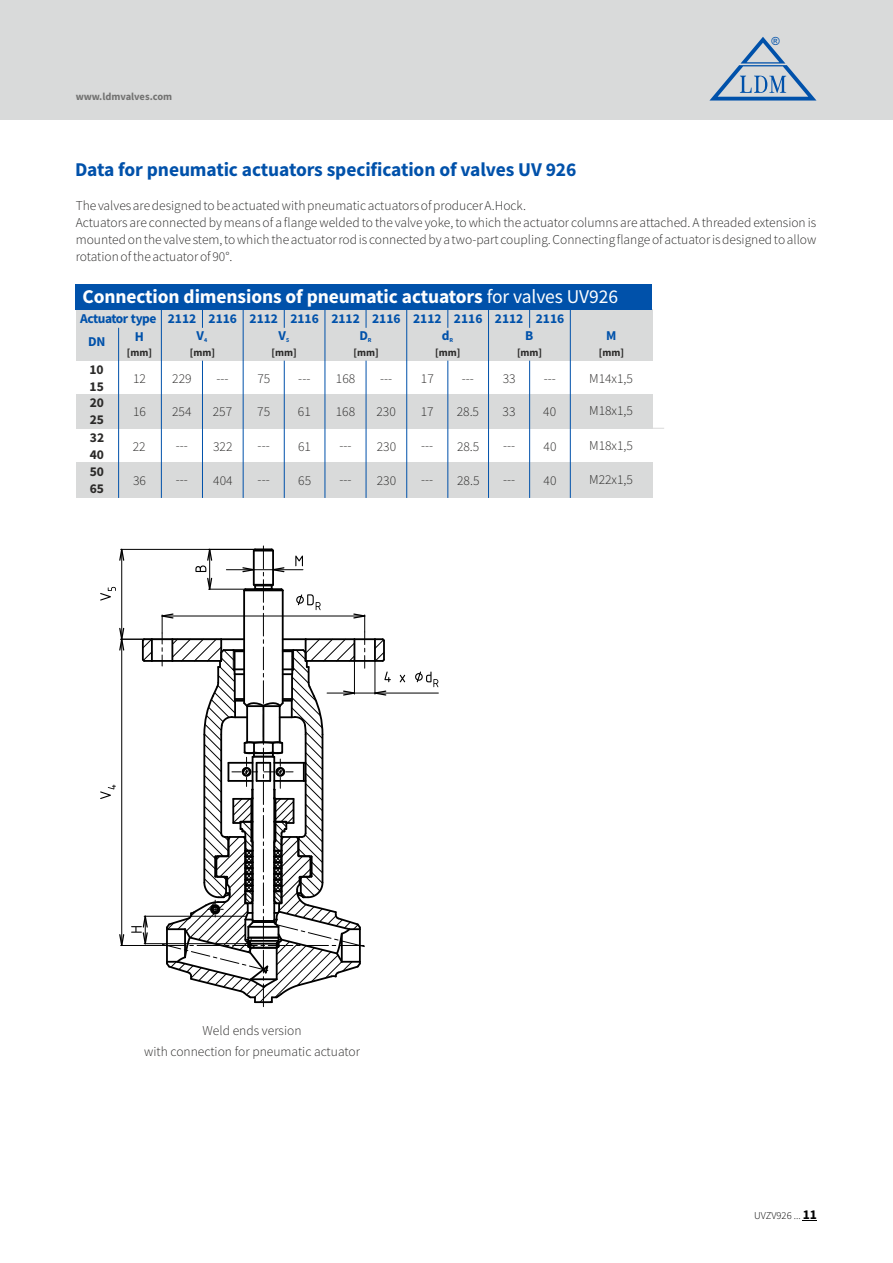
<style>
.page{position:relative;width:893px;height:1263px;background:#fff}
.page>*{position:absolute;margin:0;border:0;box-sizing:border-box;transform-origin:0 0}
.t1{font:700 19.5px "Source Sans Pro";letter-spacing:-.005em;color:#fefefe}
.t2{font:700 19.5px "Source Sans Pro";letter-spacing:-.005em;color:#0051aa}
.t3{font:300 13.5px/17px "Source Sans Pro";color:#2b2a29}
.t4{font:700 13.5px "Source Sans Pro";color:#0051aa}
.t5{font:700 13.5px/17px "Source Sans Pro";color:#2b2a29}
.t6{font:700 13.5px "Source Sans Pro";letter-spacing:-.035em;color:#0051aa}
.t7{font:11.25px "Arial";color:#0051aa}
.t8{font:700 10.5px "Source Sans Pro";color:#2b2a29}
.t9{font:700 10.5px "Source Sans Pro";color:#727271}
.t10{font:300 10.5px "Source Sans Pro";color:#000}
.t11{font:700 6px "Source Sans Pro";color:#0051aa}
.s1{font-weight:400}
.s2{font-weight:700;font-size:13.5px}
</style>
<div class="page">
<svg style="left:803px;top:1220px;width:14px;height:1px"></svg>
<div style="left:0;top:0;width:893px;height:119px;background:#d9dada"></div>
<svg style="left:709px;top:37px;width:107px;height:64px"></svg>
<div style="left:76px;top:463px;width:576px;height:35px;background:#d9dada"></div>
<div style="left:76px;top:394px;width:576px;height:34px;background:#d9dada"></div>
<div style="left:76px;top:310px;width:576px;height:51px;background:#d9dada"></div>
<hr style="left:198px;top:428px;width:221px;height:1px;background:#d9dada">
<hr style="left:161px;top:310px;width:1px;height:188px;background:#0051aa">
<hr style="left:118px;top:328px;width:1px;height:170px;background:#0051aa">
<hr style="left:243px;top:310px;width:1px;height:188px;background:#0051aa">
<div style="left:76px;top:284px;width:576px;height:26px;background:#0051aa"></div>
<hr style="left:202px;top:361px;width:1px;height:137px;background:#0051aa">
<svg style="left:202px;top:310px;width:1px;height:18px"></svg>
<hr style="left:325px;top:310px;width:1px;height:188px;background:#0051aa">
<hr style="left:284px;top:361px;width:1px;height:137px;background:#0051aa">
<svg style="left:284px;top:310px;width:1px;height:18px"></svg>
<hr style="left:406px;top:310px;width:1px;height:188px;background:#0051aa">
<hr style="left:366px;top:361px;width:1px;height:137px;background:#0051aa">
<svg style="left:366px;top:310px;width:1px;height:18px"></svg>
<hr style="left:443px;top:428px;width:221px;height:1px;background:#d9dada">
<hr style="left:488px;top:310px;width:1px;height:188px;background:#0051aa">
<hr style="left:448px;top:361px;width:1px;height:137px;background:#0051aa">
<svg style="left:448px;top:310px;width:1px;height:18px"></svg>
<hr style="left:570px;top:310px;width:1px;height:188px;background:#0051aa">
<hr style="left:529px;top:361px;width:1px;height:137px;background:#0051aa">
<svg style="left:529px;top:310px;width:1px;height:18px"></svg>
<hr style="left:121px;top:945px;width:40px;height:1px;background:#000">
<hr style="left:121px;top:639px;width:1px;height:306px;background:#000">
<svg style="left:100px;top:784px;width:16px;height:15px"></svg>
<svg style="left:119px;top:933px;width:6px;height:13px"></svg>
<hr style="left:121px;top:549px;width:134px;height:1px;background:#000">
<hr style="left:121px;top:549px;width:1px;height:90px;background:#000">
<svg style="left:100px;top:587px;width:16px;height:14px"></svg>
<svg style="left:119px;top:548px;width:6px;height:14px"></svg>
<hr style="left:375px;top:661px;width:1px;height:33px;background:#000">
<hr style="left:327px;top:693px;width:111px;height:1px;background:#000">
<svg style="left:384px;top:671px;width:7px;height:11px"></svg>
<svg style="left:400px;top:675px;width:5px;height:7px"></svg>
<svg style="left:415px;top:671px;width:23px;height:16px"></svg>
<svg style="left:373px;top:690px;width:14px;height:6px"></svg>
<hr style="left:144px;top:943px;width:106px;height:1px;background:#000">
<hr style="left:144px;top:916px;width:103px;height:1px;background:#000">
<svg style="left:131px;top:915px;width:18px;height:30px"></svg>
<hr style="left:354px;top:660px;width:21px;height:2px;background:#000">
<hr style="left:354px;top:638px;width:21px;height:2px;background:#000">
<hr style="left:152px;top:638px;width:20px;height:2px;background:#000">
<hr style="left:152px;top:660px;width:20px;height:2px;background:#000">
<svg style="left:119px;top:627px;width:34px;height:36px"></svg>
<svg style="left:374px;top:638px;width:11px;height:25px"></svg>
<svg style="left:161px;top:546px;width:205px;height:461px"></svg>
<p class="t9" style="left:76px;top:92px;width:98px">www.ldmvalves.com</p>
<p class="t7" style="left:772px;top:37px;width:10px">®</p>
<h1 class="t2" style="left:75px;top:161px;width:503px">Data for pneumatic actuators specification of valves UV 926</h1>
<p class="t3" style="left:76px;top:198px;width:742px">The valves are designed to be actuated with pneumatic actuators of producer A.Hock.<br>Actuators are connected by means of a flange welded to the valve yoke, to which the actuator columns are attached. A threaded extension is mounted on the valve stem, to which the actuator rod is connected by a two-part coupling.Connecting flange of actuator is designed to allow rotation of the actuator of 90°.</p>
<h1 class="t1" style="left:82px;top:288px;width:537px">Connection dimensions of pneumatic actuators <span class="s1">for valves UV926</span></h1>
<p class="t6" style="left:80px;top:312px;width:78px">Actuator type</p>
<p class="t4" style="left:168px;top:313px;width:30px">2112</p>
<p class="t4" style="left:209px;top:313px;width:30px">2116</p>
<p class="t4" style="left:88px;top:336px;width:19px">DN</p>
<p class="t4" style="left:135px;top:331px;width:11px">H</p>
<p class="t4" style="left:197px;top:330px;width:9px">V</p>
<p class="t11" style="left:204px;top:338px;width:5px">4</p>
<p class="t8" style="left:127px;top:348px;width:27px">[mm]</p>
<p class="t8" style="left:190px;top:348px;width:27px">[mm]</p>
<p class="t4" style="left:250px;top:313px;width:30px">2112</p>
<p class="t8" style="left:272px;top:348px;width:27px">[mm]</p>
<p class="t4" style="left:290px;top:313px;width:30px">2116</p>
<p class="t4" style="left:278px;top:330px;width:9px">V</p>
<p class="t11" style="left:286px;top:338px;width:5px">5</p>
<p class="t4" style="left:331px;top:313px;width:30px">2112</p>
<p class="t8" style="left:353px;top:348px;width:27px">[mm]</p>
<p class="t4" style="left:372px;top:313px;width:30px">2116</p>
<p class="t4" style="left:360px;top:330px;width:10px">D</p>
<p class="t11" style="left:368px;top:338px;width:5px">R</p>
<p class="t4" style="left:413px;top:313px;width:30px">2112</p>
<p class="t8" style="left:435px;top:348px;width:27px">[mm]</p>
<p class="t4" style="left:454px;top:313px;width:30px">2116</p>
<p class="t4" style="left:442px;top:330px;width:9px">d</p>
<p class="t11" style="left:450px;top:338px;width:5px">R</p>
<p class="t4" style="left:495px;top:313px;width:30px">2112</p>
<p class="t8" style="left:517px;top:348px;width:27px">[mm]</p>
<p class="t4" style="left:536px;top:313px;width:30px">2116</p>
<p class="t4" style="left:525px;top:330px;width:10px">B</p>
<p class="t5" style="left:90px;top:361px;width:16px;line-height:17.5px">10<br>15</p>
<p class="t5" style="left:90px;top:395px;width:16px">20<br>25</p>
<p class="t5" style="left:90px;top:430px;width:16px;text-align:justify">32<br>40<br>50<br>65</p>
<p class="t3" style="left:133px;top:371px;width:14px">12</p>
<p class="t3" style="left:133px;top:404px;width:14px">16</p>
<p class="t3" style="left:133px;top:439px;width:14px">22</p>
<p class="t3" style="left:133px;top:473px;width:14px">36</p>
<p class="t3" style="left:172px;top:371px;width:21px">229</p>
<p class="t3" style="left:172px;top:404px;width:21px">254</p>
<p class="t3" style="left:176px;top:438px;width:14px">---</p>
<p class="t3" style="left:176px;top:472px;width:14px">---</p>
<p class="t3" style="left:216px;top:371px;width:14px">---</p>
<p class="t3" style="left:213px;top:404px;width:21px">257</p>
<p class="t3" style="left:213px;top:439px;width:21px">322</p>
<p class="t3" style="left:213px;top:473px;width:21px">404</p>
<p class="t3" style="left:257px;top:371px;width:14px">75</p>
<p class="t3" style="left:257px;top:404px;width:14px">75</p>
<p class="t3" style="left:258px;top:438px;width:14px">---</p>
<p class="t3" style="left:258px;top:472px;width:14px">---</p>
<p class="t3" style="left:298px;top:371px;width:14px">---</p>
<p class="t3" style="left:298px;top:404px;width:14px">61</p>
<p class="t3" style="left:298px;top:439px;width:14px">61</p>
<p class="t3" style="left:298px;top:473px;width:14px">65</p>
<p class="t3" style="left:336px;top:371px;width:21px">168</p>
<p class="t3" style="left:336px;top:404px;width:21px">168</p>
<p class="t3" style="left:339px;top:438px;width:14px">---</p>
<p class="t3" style="left:339px;top:472px;width:14px">---</p>
<p class="t3" style="left:380px;top:371px;width:14px">---</p>
<p class="t3" style="left:376px;top:404px;width:21px">230</p>
<p class="t3" style="left:377px;top:439px;width:21px">230</p>
<p class="t3" style="left:377px;top:473px;width:21px">230</p>
<p class="t3" style="left:421px;top:371px;width:14px">17</p>
<p class="t3" style="left:421px;top:404px;width:14px">17</p>
<p class="t3" style="left:421px;top:438px;width:14px">---</p>
<p class="t3" style="left:421px;top:472px;width:14px">---</p>
<p class="t3" style="left:462px;top:371px;width:14px">---</p>
<p class="t3" style="left:457px;top:404px;width:24px">28.5</p>
<p class="t3" style="left:457px;top:439px;width:24px">28.5</p>
<p class="t3" style="left:457px;top:473px;width:24px">28.5</p>
<p class="t3" style="left:503px;top:371px;width:14px">33</p>
<p class="t3" style="left:503px;top:404px;width:14px">33</p>
<p class="t3" style="left:503px;top:438px;width:14px">---</p>
<p class="t3" style="left:503px;top:472px;width:14px">---</p>
<p class="t3" style="left:544px;top:371px;width:14px">---</p>
<p class="t3" style="left:543px;top:404px;width:14px">40</p>
<p class="t3" style="left:544px;top:439px;width:14px">40</p>
<p class="t3" style="left:544px;top:473px;width:14px">40</p>
<p class="t4" style="left:606px;top:330px;width:12px">M</p>
<p class="t3" style="left:589px;top:371px;width:45px">M14x1,5</p>
<p class="t8" style="left:599px;top:348px;width:27px">[mm]</p>
<p class="t3" style="left:589px;top:403px;width:45px">M18x1,5</p>
<p class="t3" style="left:589px;top:438px;width:45px">M18x1,5</p>
<p class="t3" style="left:589px;top:472px;width:45px">M22x1,5</p>
<p class="t3" style="left:144px;top:1021px;width:217px;line-height:20.7px;text-align:center">Weld ends version<br>with connection for pneumatic actuator</p>
<p class="t10" style="left:754px;top:1211px;width:64px">UVZV926 ... <span class="s2">11</span></p>
</div>
